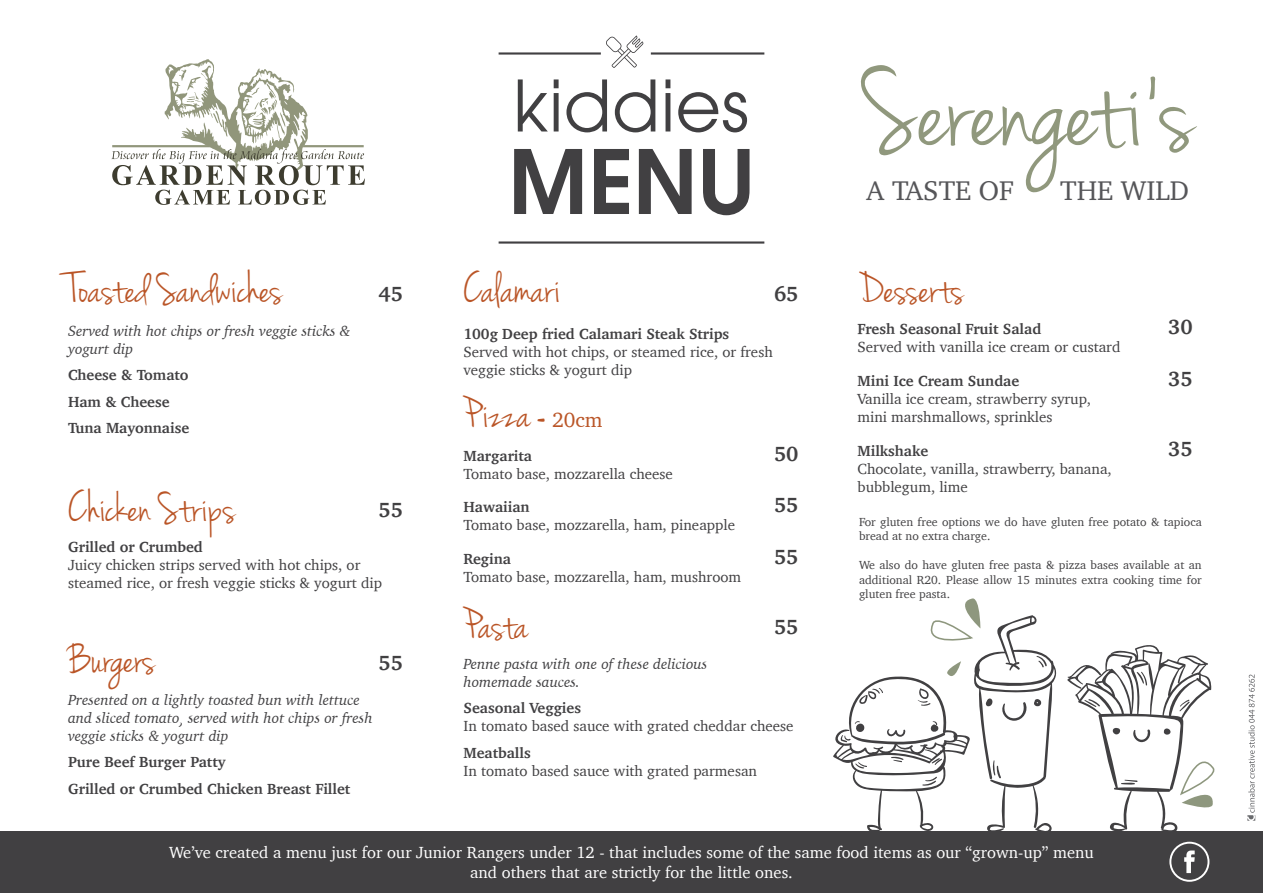
<style>
.page{position:relative;width:1263px;height:893px;background:#fff}
.page>*{position:absolute;margin:0;border:0;box-sizing:border-box;transform-origin:0 0}
.t1{font:600 97.5px "Avant Garde Gothic Itc T";color:#414042}
.t2{font:78px "Avant Garde Gothic Itc T";color:#414042}
.t3{font:45px "Jenna Sue";color:#ba5527}
.t4{font:45px "Jenna Sue";letter-spacing:-.025em;color:#ba5527}
.t5{font:27.75px "Charter";color:#565659}
.t6{font:700 21px "Charter";color:#414042}
.t7{font:21px "Charter";color:#ba5527}
.t8{font:16.5px/19.8px "Charter";color:#fff;text-align:center}
.t9{font:15px/18px "Charter";color:#414042}
.t10{font:700 15px/26.5px "Charter";color:#414042}
.t11{font:italic 15px/18px "Charter";color:#414042}
.t12{font:12px/14.4px "Charter";color:#414042}
.s1{font-family:"Autumnin November";font-size:25.5px}
</style>
<div class="page">
<svg style="left:111px;top:59px;width:254px;height:146px"></svg>
<svg style="left:861px;top:65px;width:336px;height:127px"></svg>
<div style="left:0;top:831px;width:1263px;height:62px;background:#414042"></div>
<div style="left:1169px;top:842px;width:40px;height:40px;border:2px solid #fff;border-radius:50%"></div>
<svg style="left:1184px;top:850px;width:11px;height:23px"></svg>
<hr style="left:499px;top:241px;width:265px;height:3px;background:#414042">
<hr style="left:499px;top:52px;width:102px;height:3px;background:#414042">
<svg style="left:606px;top:35px;width:37px;height:33px"></svg>
<hr style="left:651px;top:52px;width:113px;height:3px;background:#414042">
<svg style="left:833px;top:598px;width:224px;height:233px"></svg>
<svg style="left:1067px;top:645px;width:148px;height:186px"></svg>
<svg style="left:1247px;top:674px;width:8px;height:147px"></svg>
<h3 class="t3" style="left:68px;top:269px;width:216px">Toasted Sandwiches</h3>
<p class="t11" style="left:68px;top:323px;width:284px">Served with hot chips or fresh veggie sticks &amp; yogurt dip</p>
<p class="t10" style="left:68px;top:363px;width:123px">Cheese &amp; Tomato<br>Ham &amp; Cheese<br>Tuna Mayonnaise</p>
<h3 class="t3" style="left:68px;top:489px;width:169px">Chicken Strips</h3>
<h3 class="t6" style="left:379px;top:285px;width:26px">45</h3>
<h3 class="t6" style="left:379px;top:501px;width:26px">55</h3>
<p class="t10" style="left:68px;top:535px;width:136px">Grilled or Crumbed</p>
<p class="t9" style="left:68px;top:557px;width:315px">Juicy chicken strips served with hot chips, or steamed rice, or fresh veggie sticks &amp; yogurt dip</p>
<h3 class="t4" style="left:68px;top:639px;width:89px">Burgers</h3>
<h3 class="t6" style="left:379px;top:654px;width:26px">55</h3>
<p class="t11" style="left:68px;top:692px;width:306px">Presented on a lightly toasted bun with lettuce and sliced tomato, served with hot chips or fresh veggie sticks &amp; yogurt dip</p>
<p class="t10" style="left:68px;top:750px;width:284px">Pure Beef Burger Patty<br>Grilled or Crumbed Chicken Breast Fillet</p>
<h2 class="t2" style="left:513px;top:59px;width:239px">kiddies</h2>
<h1 class="t1" style="left:508px;top:123px;width:248px">MENU</h1>
<h3 class="t3" style="left:463px;top:269px;width:99px">Calamari</h3>
<h3 class="t6" style="left:774px;top:285px;width:26px">65</h3>
<p class="t10" style="left:463px;top:322px;width:267px">100g Deep fried Calamari Steak Strips</p>
<p class="t9" style="left:463px;top:344px;width:311px">Served with hot chips, or steamed rice, or fresh veggie sticks &amp; yogurt dip</p>
<h3 class="t3" style="left:463px;top:395px;width:69px">Pizza</h3>
<h3 class="t7" style="left:537px;top:411px;width:68px"><span class="s1">-</span> 20cm</h3>
<p class="t10" style="left:463px;top:443px;width:70px">Margarita</p>
<h3 class="t6" style="left:774px;top:445px;width:26px">50</h3>
<p class="t9" style="left:463px;top:466px;width:211px">Tomato base, mozzarella cheese</p>
<p class="t10" style="left:463px;top:495px;width:68px">Hawaiian</p>
<h3 class="t6" style="left:774px;top:497px;width:26px">55</h3>
<p class="t9" style="left:463px;top:517px;width:273px">Tomato base, mozzarella, ham, pineapple</p>
<p class="t10" style="left:463px;top:547px;width:49px">Regina</p>
<h3 class="t6" style="left:774px;top:548px;width:26px">55</h3>
<p class="t9" style="left:463px;top:569px;width:279px">Tomato base, mozzarella, ham, mushroom</p>
<h3 class="t3" style="left:463px;top:605px;width:66px">Pasta</h3>
<h3 class="t6" style="left:774px;top:618px;width:26px">55</h3>
<p class="t11" style="left:463px;top:656px;width:245px">Penne pasta with one of these delicious homemade sauces.</p>
<p class="t10" style="left:463px;top:696px;width:119px">Seasonal Veggies</p>
<p class="t9" style="left:463px;top:718px;width:332px">In tomato based sauce with grated cheddar cheese</p>
<p class="t10" style="left:463px;top:741px;width:69px">Meatballs</p>
<p class="t9" style="left:463px;top:763px;width:295px">In tomato based sauce with grated parmesan</p>
<h3 class="t5" style="left:867px;top:167px;width:149px">A TASTE OF</h3>
<h3 class="t5" style="left:1060px;top:167px;width:130px">THE WILD</h3>
<h3 class="t3" style="left:858px;top:269px;width:107px">Desserts</h3>
<p class="t10" style="left:857px;top:317px;width:185px">Fresh Seasonal Fruit Salad</p>
<h3 class="t6" style="left:1168px;top:319px;width:26px">30</h3>
<p class="t9" style="left:857px;top:339px;width:264px">Served with vanilla ice cream or custard</p>
<p class="t10" style="left:857px;top:369px;width:163px">Mini Ice Cream Sundae</p>
<h3 class="t6" style="left:1168px;top:371px;width:26px">35</h3>
<p class="t9" style="left:857px;top:391px;width:235px">Vanilla ice cream, strawberry syrup, mini marshmallows, sprinkles</p>
<p class="t10" style="left:857px;top:439px;width:72px">Milkshake</p>
<h3 class="t6" style="left:1168px;top:440px;width:26px">35</h3>
<p class="t9" style="left:857px;top:460px;width:256px">Chocolate, vanilla, strawberry, banana, bubblegum, lime</p>
<p class="t12" style="left:859px;top:516px;width:344px">For gluten free options we do have gluten free potato &amp; tapioca bread at no extra charge.</p>
<p class="t12" style="left:859px;top:558px;width:344px;text-align:justify">We also do have gluten free pasta &amp; pizza bases available at an additional R20. Please allow 15 minutes extra cooking time for gluten free pasta.</p>
<p class="t8" style="left:169px;top:842px;width:926px">We’ve created a menu just for our Junior Rangers under 12 - that includes some of the same food items as our “grown-up” menu and others that are strictly for the little ones.</p>
</div>
